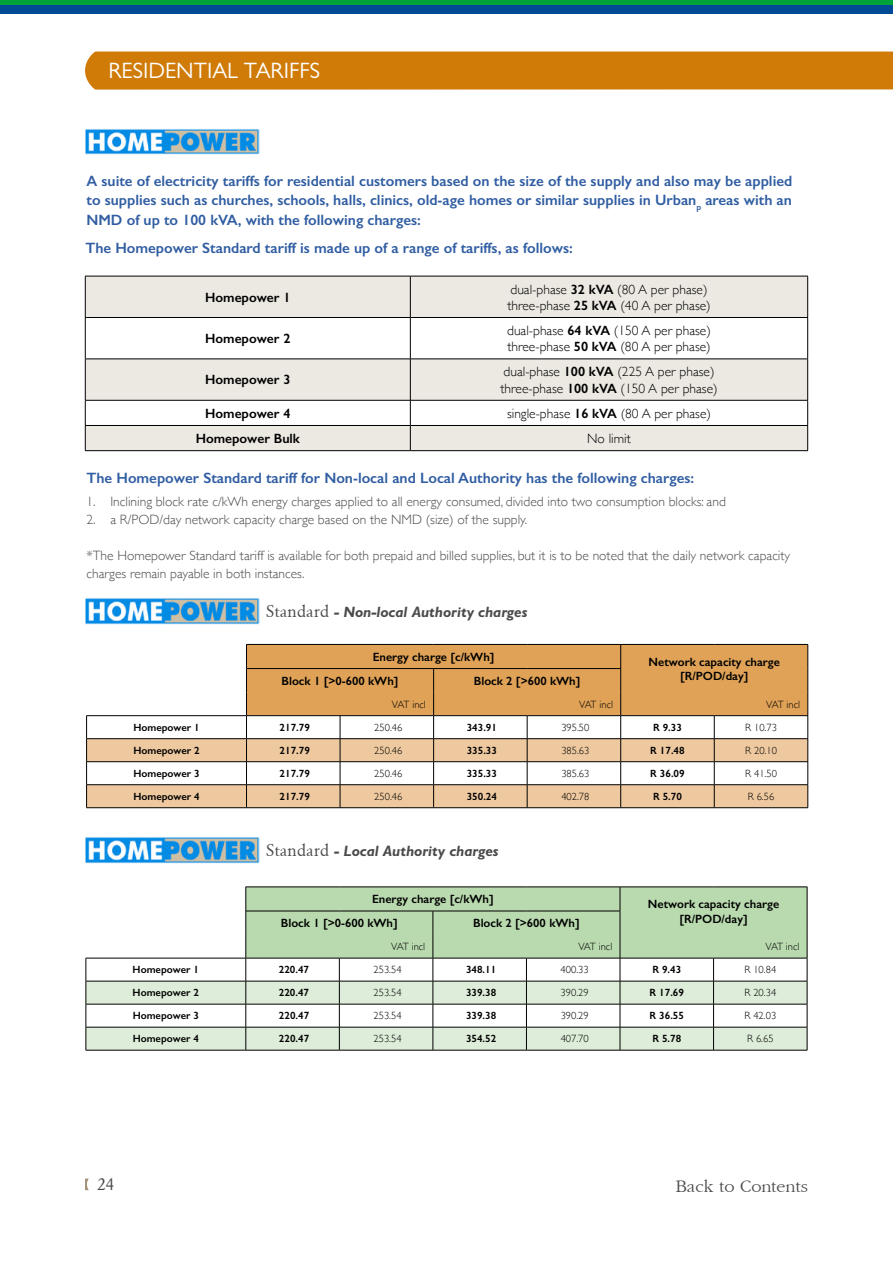
<style>
.page{position:relative;width:893px;height:1263px;background:#fff}
.page>*{position:absolute;margin:0;border:0;box-sizing:border-box;transform-origin:0 0}
.t1{font:22.35px "Gill Sans";color:#fff}
.t2{font:18px "Garamond";color:#4a4a49}
.t3{font:18px "Garamond";color:#4a4a49}
.t4{font:600 15px/19.5px "Gill Sans";color:#305da2;text-align:justify}
.t5{font:italic 700 15px "Gill Sans";color:#4a4a49}
.t6{font:300 13.5px/18px "Gill Sans";color:#4a4a49}
.t7{font:300 13.5px/16.2px "Gill Sans";color:#000}
.t8{font:600 13.5px "Gill Sans";color:#000}
.t9{font:600 12px/14.4px "Gill Sans";color:#000;text-align:center}
.t10{font:600 10.5px "Gill Sans";color:#000}
.t11{font:300 10.5px "Gill Sans";color:#000}
.s1{font-weight:600}
.s2{font-family:"Garamond";font-weight:400;font-style:normal;font-size:18px}
</style>
<div class="page">
<svg style="left:85px;top:1178px;width:4px;height:12px"></svg>
<div style="left:85px;top:52px;width:808px;height:38px;background:#d07b07"></div>
<svg style="left:86px;top:277px;width:721px;height:123px;fill:#ece8e2"></svg>
<hr style="left:85px;top:276px;width:325px;height:1px;background:#000">
<hr style="left:410px;top:276px;width:398px;height:1px;background:#000">
<hr style="left:85px;top:317px;width:325px;height:1px;background:#000">
<hr style="left:410px;top:317px;width:398px;height:1px;background:#000">
<hr style="left:85px;top:359px;width:325px;height:1px;background:#000">
<hr style="left:410px;top:359px;width:398px;height:1px;background:#000">
<hr style="left:85px;top:450px;width:325px;height:1px;background:#000">
<hr style="left:410px;top:450px;width:398px;height:1px;background:#000">
<hr style="left:85px;top:276px;width:1px;height:41px;background:#000">
<hr style="left:410px;top:276px;width:1px;height:41px;background:#000">
<hr style="left:807px;top:276px;width:1px;height:41px;background:#000">
<hr style="left:85px;top:318px;width:1px;height:41px;background:#000">
<hr style="left:410px;top:318px;width:1px;height:41px;background:#000">
<hr style="left:807px;top:318px;width:1px;height:41px;background:#000">
<hr style="left:85px;top:359px;width:1px;height:41px;background:#000">
<hr style="left:410px;top:359px;width:1px;height:41px;background:#000">
<hr style="left:807px;top:359px;width:1px;height:41px;background:#000">
<svg style="left:85px;top:400px;width:723px;height:50px"></svg>
<div style="left:0;top:4px;width:893px;height:10px;background:#004994"></div>
<hr style="left:0;top:0;width:893px;height:4px;background:#00a23a">
<img style="left:85px;top:128px;width:174px;height:27px">
<img style="left:85px;top:598px;width:174px;height:26px">
<img style="left:85px;top:836px;width:174px;height:27px">
<hr style="left:86px;top:807px;width:160px;height:1px;background:#000">
<hr style="left:246px;top:807px;width:94px;height:1px;background:#000">
<hr style="left:340px;top:807px;width:94px;height:1px;background:#000">
<hr style="left:434px;top:807px;width:93px;height:1px;background:#000">
<hr style="left:527px;top:807px;width:94px;height:1px;background:#000">
<hr style="left:621px;top:807px;width:93px;height:1px;background:#000">
<hr style="left:714px;top:807px;width:94px;height:1px;background:#000">
<svg style="left:86px;top:644px;width:722px;height:163px"></svg>
<hr style="left:86px;top:1050px;width:160px;height:1px;background:#000">
<hr style="left:246px;top:1050px;width:93px;height:1px;background:#000">
<hr style="left:339px;top:1050px;width:94px;height:1px;background:#000">
<hr style="left:433px;top:1050px;width:93px;height:1px;background:#000">
<hr style="left:526px;top:1050px;width:94px;height:1px;background:#000">
<hr style="left:620px;top:1050px;width:94px;height:1px;background:#000">
<hr style="left:714px;top:1050px;width:93px;height:1px;background:#000">
<svg style="left:86px;top:887px;width:722px;height:163px"></svg>
<h1 class="t1" style="left:108px;top:58px;width:213px">RESIDENTIAL TARIFFS</h1>
<p class="t4" style="left:86px;top:171px;width:707px">A suite of electricity tariffs for residential customers based on the size of the supply and also may be applied to supplies such as churches, schools, halls, clinics, old-age homes or similar supplies in Urban<sub>p</sub> areas with an NMD of up to 100 kVA, with the following charges:</p>
<p class="t4" style="left:85px;top:238px;width:489px">The Homepower Standard tariff is made up of a range of tariffs, as follows:</p>
<p class="t8" style="left:205px;top:289px;width:87px">Homepower 1</p>
<p class="t7" style="left:507px;top:280px;width:205px">dual-phase <span class="s1">32 kVA</span> (80 A per phase) three-phase <span class="s1">25 kVA</span> (40 A per phase)</p>
<p class="t8" style="left:205px;top:330px;width:87px">Homepower 2</p>
<p class="t7" style="left:507px;top:322px;width:205px">dual-phase <span class="s1">64 kVA</span> (150 A per phase) three-phase <span class="s1">50 kVA</span> (80 A per phase)</p>
<p class="t8" style="left:205px;top:372px;width:87px">Homepower 3</p>
<p class="t7" style="left:500px;top:363px;width:219px">dual-phase <span class="s1">100 kVA</span> (225 A per phase) three-phase <span class="s1">100 kVA</span> (150 A per phase)</p>
<p class="t8" style="left:205px;top:405px;width:87px">Homepower 4</p>
<p class="t7" style="left:507px;top:405px;width:205px">single-phase <span class="s1">16 kVA</span> (80 A per phase)</p>
<p class="t8" style="left:196px;top:430px;width:106px">Homepower Bulk</p>
<p class="t7" style="left:587px;top:430px;width:45px">No limit</p>
<p class="t4" style="left:86px;top:468px;width:609px">The Homepower Standard tariff for Non-local and Local Authority has the following charges:</p>
<p class="t6" style="left:86px;top:492px;width:641px">1. Inclining block rate c/kWh energy charges applied to all energy consumed, divided into two consumption blocks: and</p>
<p class="t6" style="left:86px;top:510px;width:442px">2. a R/POD/day network capacity charge based on the NMD (size) of the supply.</p>
<p class="t6" style="left:86px;top:546px;width:705px">*The Homepower Standard tariff is available for both prepaid and billed supplies, but it is to be noted that the daily network capacity charges remain payable in both instances.</p>
<p class="t5" style="left:266px;top:603px;width:263px"><span class="s2">Standard</span> - Non-local Authority charges</p>
<p class="t9" style="left:373px;top:649px;width:123px">Energy charge [c/kWh]</p>
<p class="t9" style="left:649px;top:654px;width:133px">Network capacity charge [R/POD/day]</p>
<p class="t9" style="left:282px;top:674px;width:118px">Block 1 [&gt;0-600 kWh]</p>
<p class="t9" style="left:474px;top:674px;width:108px">Block 2 [&gt;600 kWh]</p>
<p class="t11" style="left:392px;top:696px;width:35px">VAT incl</p>
<p class="t11" style="left:579px;top:696px;width:35px">VAT incl</p>
<p class="t11" style="left:766px;top:696px;width:35px">VAT incl</p>
<p class="t10" style="left:133px;top:721px;width:68px">Homepower 1</p>
<p class="t10" style="left:280px;top:721px;width:32px">217.79</p>
<p class="t11" style="left:374px;top:719px;width:30px">250.46</p>
<p class="t10" style="left:467px;top:721px;width:32px">343.91</p>
<p class="t11" style="left:561px;top:719px;width:30px">395.50</p>
<p class="t10" style="left:653px;top:721px;width:30px">R 9.33</p>
<p class="t11" style="left:745px;top:719px;width:33px">R 10.73</p>
<p class="t10" style="left:133px;top:744px;width:68px">Homepower 2</p>
<p class="t10" style="left:280px;top:744px;width:32px">217.79</p>
<p class="t11" style="left:374px;top:742px;width:30px">250.46</p>
<p class="t10" style="left:467px;top:744px;width:32px">335.33</p>
<p class="t11" style="left:561px;top:742px;width:30px">385.63</p>
<p class="t10" style="left:650px;top:744px;width:36px">R 17.48</p>
<p class="t11" style="left:745px;top:742px;width:33px">R 20.10</p>
<p class="t10" style="left:133px;top:767px;width:68px">Homepower 3</p>
<p class="t10" style="left:280px;top:767px;width:32px">217.79</p>
<p class="t11" style="left:374px;top:765px;width:30px">250.46</p>
<p class="t10" style="left:467px;top:767px;width:32px">335.33</p>
<p class="t11" style="left:561px;top:765px;width:30px">385.63</p>
<p class="t10" style="left:650px;top:767px;width:36px">R 36.09</p>
<p class="t11" style="left:745px;top:765px;width:33px">R 41.50</p>
<p class="t10" style="left:133px;top:790px;width:68px">Homepower 4</p>
<p class="t10" style="left:280px;top:790px;width:32px">217.79</p>
<p class="t11" style="left:374px;top:788px;width:30px">250.46</p>
<p class="t10" style="left:467px;top:790px;width:32px">350.24</p>
<p class="t11" style="left:561px;top:788px;width:30px">402.78</p>
<p class="t10" style="left:653px;top:790px;width:30px">R 5.70</p>
<p class="t11" style="left:748px;top:788px;width:28px">R 6.56</p>
<p class="t5" style="left:266px;top:842px;width:234px"><span class="s2">Standard</span> - Local Authority charges</p>
<p class="t9" style="left:372px;top:892px;width:123px">Energy charge [c/kWh]</p>
<p class="t9" style="left:648px;top:897px;width:133px">Network capacity charge [R/POD/day]</p>
<p class="t9" style="left:281px;top:916px;width:118px">Block 1 [&gt;0-600 kWh]</p>
<p class="t9" style="left:473px;top:916px;width:108px">Block 2 [&gt;600 kWh]</p>
<p class="t11" style="left:391px;top:938px;width:35px">VAT incl</p>
<p class="t11" style="left:578px;top:938px;width:35px">VAT incl</p>
<p class="t11" style="left:765px;top:938px;width:35px">VAT incl</p>
<p class="t10" style="left:133px;top:963px;width:68px">Homepower 1</p>
<p class="t10" style="left:279px;top:963px;width:32px">220.47</p>
<p class="t11" style="left:374px;top:961px;width:30px">253.54</p>
<p class="t10" style="left:466px;top:963px;width:32px">348.11</p>
<p class="t11" style="left:561px;top:961px;width:30px">400.33</p>
<p class="t10" style="left:652px;top:963px;width:30px">R 9.43</p>
<p class="t11" style="left:744px;top:961px;width:33px">R 10.84</p>
<p class="t10" style="left:133px;top:986px;width:68px">Homepower 2</p>
<p class="t10" style="left:279px;top:986px;width:32px">220.47</p>
<p class="t11" style="left:374px;top:984px;width:30px">253.54</p>
<p class="t10" style="left:466px;top:986px;width:32px">339.38</p>
<p class="t11" style="left:561px;top:984px;width:30px">390.29</p>
<p class="t10" style="left:650px;top:986px;width:36px">R 17.69</p>
<p class="t11" style="left:744px;top:984px;width:33px">R 20.34</p>
<p class="t10" style="left:133px;top:1009px;width:68px">Homepower 3</p>
<p class="t10" style="left:279px;top:1009px;width:32px">220.47</p>
<p class="t11" style="left:374px;top:1007px;width:30px">253.54</p>
<p class="t10" style="left:466px;top:1009px;width:32px">339.38</p>
<p class="t11" style="left:561px;top:1007px;width:30px">390.29</p>
<p class="t10" style="left:650px;top:1009px;width:36px">R 36.55</p>
<p class="t11" style="left:744px;top:1007px;width:33px">R 42.03</p>
<p class="t10" style="left:133px;top:1032px;width:68px">Homepower 4</p>
<p class="t10" style="left:279px;top:1032px;width:32px">220.47</p>
<p class="t11" style="left:374px;top:1030px;width:30px">253.54</p>
<p class="t10" style="left:466px;top:1032px;width:32px">354.52</p>
<p class="t11" style="left:561px;top:1030px;width:30px">407.70</p>
<p class="t10" style="left:652px;top:1032px;width:30px">R 5.78</p>
<p class="t11" style="left:747px;top:1030px;width:28px">R 6.65</p>
<p class="t3" style="left:98px;top:1174px;width:18px">24</p>
<p class="t2" style="left:675px;top:1177px;width:134px">Back to Contents</p>
</div>
